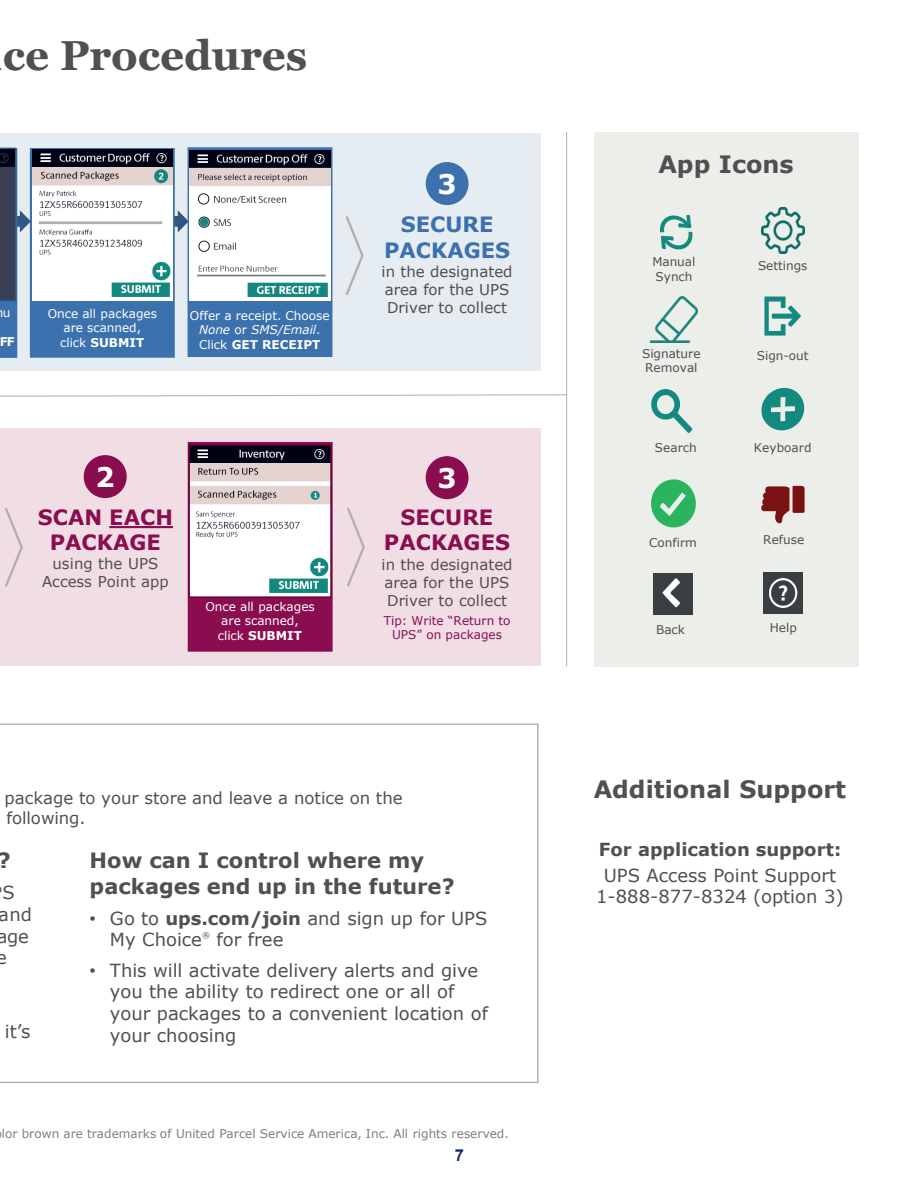
<style>
.page{position:relative;width:918px;height:1188px;background:#fff}
.page>*{position:absolute;margin:0;border:0;box-sizing:border-box;transform-origin:0 0}
.t1{font:700 42px "Georgia";color:#504f51}
.t2{font:700 27px "Verdana";color:#fff}
.t3{font:700 24px "Verdana";color:#504f51}
.t4{font:700 21px/25.2px "Verdana";color:#504f51}
.t5{font:700 21px/25.2px "Verdana";color:#8a0e4f;text-align:center}
.t6{font:700 21px/25.2px "Verdana";color:#3b71ac;text-align:center}
.t7{font:18px/21.6px "Verdana";color:#504f51}
.t8{font:700 18px "Verdana";color:#504f51}
.t9{font:16.5px/19.8px "Verdana";letter-spacing:-.005em;color:#504f51}
.t10{font:700 16.5px "Arial";color:#0e2c75}
.t11{font:15px/18px "Verdana";color:#504f51}
.t12{font:12px/14.4px "Verdana";color:#fff;text-align:center}
.t13{font:12px/14.4px "Verdana";color:#504f51}
.t14{font:12px "Verdana";color:#827d7e}
.t15{font:12px/14.4px "Verdana";color:#8a0e4f;text-align:center}
.t16{font:700 12px "Verdana";color:#fff}
.t17{font:7.95px "Verdana";color:#504f51}
.s1{font-weight:700}
.s2{font-style:italic}
.s3{font-family:"Arial"}
</style>
<div class="page">
<div style="left:0;top:133px;width:541px;height:238px;background:#e5ecf2"></div>
<div style="left:0;top:428px;width:541px;height:238px;background:#f1dee5"></div>
<svg style="left:0;top:394px;width:566px;height:3px"></svg>
<svg style="left:109px;top:526px;width:64px;height:2px"></svg>
<div style="left:84px;top:455px;width:43px;height:43px;background:#8a0e4f;border-radius:50%"></div>
<svg style="left:5px;top:508px;width:18px;height:79px"></svg>
<div style="left:426px;top:456px;width:43px;height:43px;background:#8a0e4f;border-radius:50%"></div>
<svg style="left:347px;top:507px;width:18px;height:80px"></svg>
<div style="left:189px;top:443px;width:142px;height:207px;background:#8a0e4f"></div>
<div style="left:188px;top:442px;width:145px;height:210px;border:2px solid #8a0e4f"></div>
<img style="left:190px;top:446px;width:140px;height:150px">
<div style="left:188px;top:444px;width:144px;height:154px;border:1px solid #640139"></div>
<div style="left:594px;top:132px;width:265px;height:534px;background:#eceeea"></div>
<svg style="left:659px;top:215px;width:34px;height:35px"></svg>
<img style="left:761px;top:208px;width:43px;height:46px">
<img style="left:651px;top:297px;width:46px;height:46px">
<svg style="left:764px;top:297px;width:37px;height:39px"></svg>
<svg style="left:651px;top:389px;width:41px;height:44px"></svg>
<svg style="left:761px;top:387px;width:44px;height:44px"></svg>
<svg style="left:761px;top:486px;width:44px;height:37px"></svg>
<svg style="left:651px;top:479px;width:45px;height:48px"></svg>
<img style="left:653px;top:574px;width:39px;height:41px">
<img style="left:763px;top:572px;width:39px;height:42px">
<svg style="left:0;top:723px;width:539px;height:360px"></svg>
<div style="left:426px;top:162px;width:43px;height:43px;background:#3b71ac;border-radius:50%"></div>
<svg style="left:345px;top:216px;width:19px;height:79px"></svg>
<svg style="left:175px;top:209px;width:13px;height:25px"></svg>
<div style="left:31px;top:149px;width:143px;height:208px;background:#3b71ac"></div>
<div style="left:30px;top:148px;width:145px;height:210px;border:2px solid #3b71ac"></div>
<img style="left:32px;top:150px;width:140px;height:150px">
<svg style="left:0;top:148px;width:32px;height:210px"></svg>
<div style="left:189px;top:148px;width:142px;height:208px;background:#3b71ac"></div>
<div style="left:188px;top:147px;width:144px;height:210px;border:2px solid #3b71ac"></div>
<img style="left:190px;top:150px;width:140px;height:151px">
<hr style="left:566px;top:132px;width:1px;height:534px;background:#b4b0a7">
<h1 class="t1" style="left:3px;top:28px;width:306px">ce Procedures</h1>
<p class="t12" style="left:3px;top:306px;width:9px">u</p>
<p class="t16" style="left:-1px;top:333px;width:17px">FF</p>
<p class="t12" style="left:48px;top:306px;width:111px">Once all packages are scanned,<br>click <span class="s1">SUBMIT</span></p>
<p class="t12" style="left:190px;top:308px;width:141px">Offer a receipt. Choose<br><span class="s2">None</span> or <span class="s2">SMS/Email</span>.<br>Click <span class="s1">GET RECEIPT</span></p>
<h2 class="t2" style="left:96px;top:458px;width:21px">2</h2>
<p class="t5" style="left:38px;top:504px;width:137px">SCAN EACH<br>PACKAGE</p>
<p class="t11" style="left:42px;top:554px;width:128px;text-align:center">using the UPS<br>Access Point app</p>
<p class="t12" style="left:205px;top:599px;width:111px">Once all packages are scanned,<br>click <span class="s1">SUBMIT</span></p>
<h2 class="t2" style="left:438px;top:165px;width:21px">3</h2>
<p class="t6" style="left:384px;top:212px;width:128px">SECURE<br>PACKAGES</p>
<p class="t11" style="left:381px;top:262px;width:132px">in the designated area for the UPS<br>Driver to collect</p>
<h2 class="t2" style="left:438px;top:459px;width:21px">3</h2>
<p class="t5" style="left:384px;top:504px;width:128px">SECURE<br>PACKAGES</p>
<p class="t11" style="left:382px;top:555px;width:132px">in the designated area for the UPS<br>Driver to collect</p>
<p class="t15" style="left:384px;top:613px;width:128px">Tip: Write “Return to<br>UPS” on packages</p>
<p class="t9" style="left:5px;top:788px;width:400px">package to your store and leave a notice on the following.</p>
<p class="t4" style="left:-3px;top:848px;width:14px">?</p>
<p class="t7" style="left:-4px;top:882px;width:37px;text-indent:6px">S and age e</p>
<p class="t4" style="left:90px;top:848px;width:367px">How can I control where my packages end up in the future?</p>
<p class="t7" style="left:110px;top:907px;width:379px;text-indent:-20px"><span class="s3">•</span> Go to <span class="s1">ups.com/join</span> and sign up for UPS<br>My Choice</p>
<p class="t17" style="left:202px;top:929px;width:9px">®</p>
<p class="t7" style="left:217px;top:929px;width:68px">for free</p>
<p class="t7" style="left:110px;top:959px;width:380px;text-indent:-20px"><span class="s3">•</span> This will activate delivery alerts and give you the ability to redirect one or all of your packages to a convenient location of your choosing</p>
<p class="t7" style="left:5px;top:1021px;width:27px">it’s</p>
<p class="t14" style="left:2px;top:1125px;width:508px">lor brown are trademarks of United Parcel Service America, Inc. All rights reserved.</p>
<p class="t10" style="left:455px;top:1144px;width:11px">7</p>
<h3 class="t3" style="left:658px;top:147px;width:137px">App Icons</h3>
<p class="t13" style="left:652px;top:255px;width:44px">Manual<br>Synch</p>
<p class="t13" style="left:758px;top:259px;width:51px">Settings</p>
<p class="t13" style="left:642px;top:346px;width:60px">Signature<br>Removal</p>
<p class="t13" style="left:757px;top:349px;width:53px">Sign-out</p>
<p class="t13" style="left:655px;top:441px;width:43px">Search</p>
<p class="t13" style="left:754px;top:441px;width:59px">Keyboard</p>
<p class="t13" style="left:649px;top:535px;width:49px">Confirm</p>
<p class="t13" style="left:763px;top:532px;width:43px">Refuse</p>
<p class="t13" style="left:656px;top:623px;width:30px">Back</p>
<p class="t13" style="left:770px;top:620px;width:28px">Help</p>
<h3 class="t3" style="left:594px;top:772px;width:254px">Additional Support</h3>
<p class="t8" style="left:599px;top:836px;width:244px">For application support:</p>
<p class="t7" style="left:596px;top:864px;width:249px;text-align:center">UPS Access Point Support<br>1-888-877-8324 (option 3)</p>
</div>
